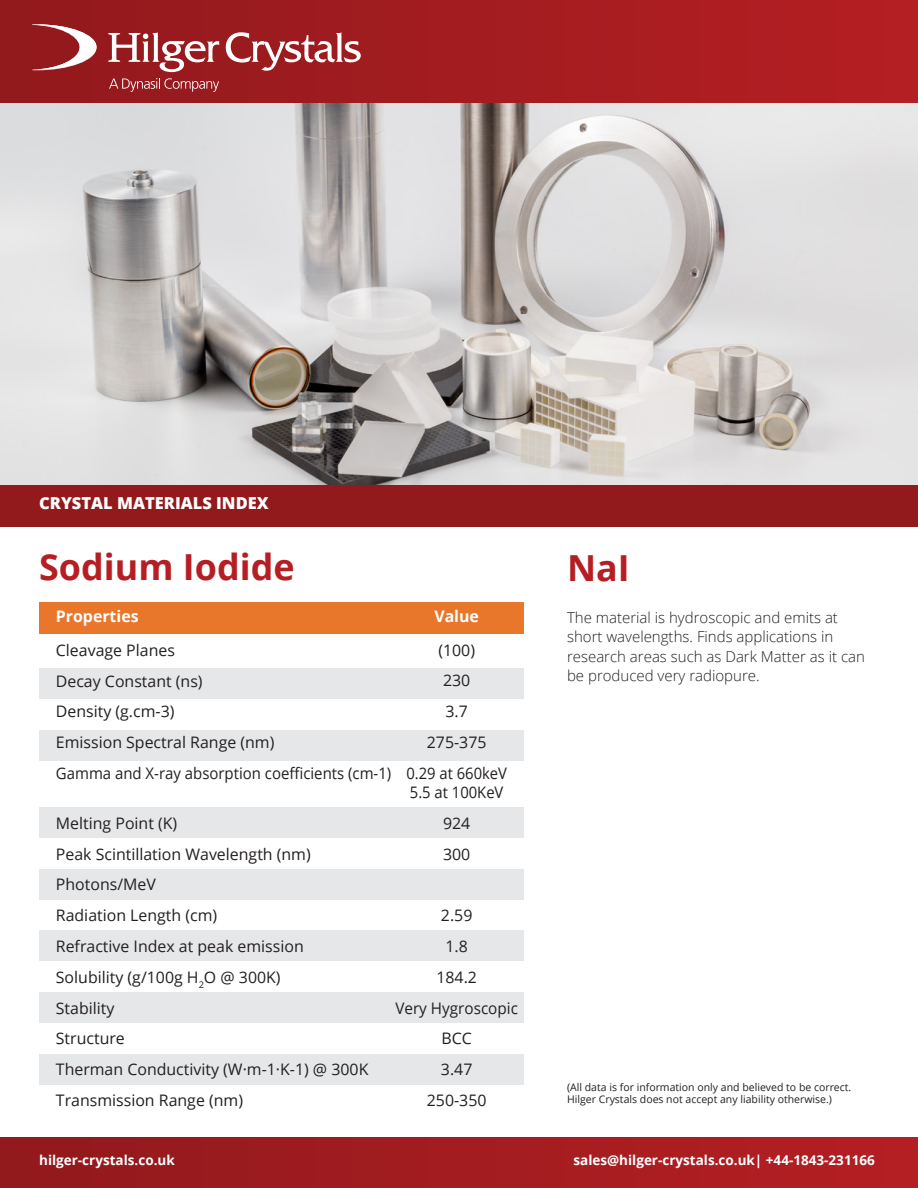
<style>
.page{position:relative;width:918px;height:1188px;background:#fff}
.page>*{position:absolute;margin:0;border:0;box-sizing:border-box;transform-origin:0 0}
.t1{font:700 35.85px "Open Sans";color:#b51f23}
.t2{font:800 16.5px "Open Sans";color:#fff}
.t3{font:15.9px/30.8px "Open Sans";color:#231f20}
.t4{font:15.9px/30.8px "Open Sans";color:#231f20;text-align:center;scale:.93 1}
.t5{font:700 15.9px "Open Sans";color:#fff}
.t6{font:300 15px/19.5px "Open Sans";color:#231f20}
.t7{font:700 13.5px "Open Sans";color:#fff}
.t8{font:10.5px/12.6px "Open Sans";color:#231f20}
</style>
<div class="page">
<img style="left:1px;top:102px;width:917px;height:383px">
<div style="left:0;top:485px;width:918px;height:41px;background:#92191c"></div>
<div style="left:0;top:0;width:918px;height:102px;background:linear-gradient(to right,#91191d,#b41f23)"></div>
<div style="left:0;top:1137px;width:918px;height:51px;background:linear-gradient(to right,#91191c,#b41f23)"></div>
<svg style="left:32px;top:24px;width:65px;height:46px"></svg>
<svg style="left:109px;top:78px;width:110px;height:14px;background:#a94245"></svg>
<svg style="left:226px;top:32px;width:135px;height:39px"></svg>
<svg style="left:107px;top:32px;width:112px;height:40px"></svg>
<div style="left:39px;top:730px;width:485px;height:30px;background:#e6e7e9"></div>
<div style="left:39px;top:602px;width:485px;height:32px;background:#e9772b"></div>
<div style="left:39px;top:668px;width:485px;height:31px;background:#e6e7e9"></div>
<div style="left:39px;top:869px;width:485px;height:30px;background:#e6e7e9"></div>
<div style="left:39px;top:807px;width:485px;height:30px;background:#e6e7e9"></div>
<div style="left:39px;top:993px;width:485px;height:30px;background:#e6e7e9"></div>
<div style="left:39px;top:931px;width:485px;height:30px;background:#e6e7e9"></div>
<div style="left:39px;top:1054px;width:485px;height:31px;background:#e6e7e9"></div>
<p class="t2" style="left:39px;top:491px;width:231px">CRYSTAL MATERIALS INDEX</p>
<h1 class="t1" style="left:39px;top:542px;width:257px">Sodium Iodide</h1>
<h1 class="t1" style="left:567px;top:543px;width:64px">NaI</h1>
<p class="t5" style="left:56px;top:605px;width:84px">Properties</p>
<p class="t5" style="left:434px;top:605px;width:46px">Value</p>
<p class="t3" style="left:56px;top:634px;width:337px">Cleavage Planes<br>Decay Constant (ns)<br>Density (g.cm-3)<br>Emission Spectral Range (nm)<br>Gamma and X-ray absorption coefficients (cm-1)</p>
<p class="t3" style="left:56px;top:807px;width:314px">Melting Point (K)<br>Peak Scintillation Wavelength (nm)<br>Photons/MeV<br>Radiation Length (cm)<br>Refractive Index at peak emission<br>Solubility (g/100g H<sub>2</sub>O @ 300K)<br>Stability<br>Structure<br>Therman Conductivity (W·m-1·K-1) @ 300K<br>Transmission Range (nm)</p>
<p class="t3" style="left:406px;top:634px;width:102px;text-align:center">(100)<br>230<br>3.7<br>275-375<br>0.29 at 660keV</p>
<p class="t4" style="left:410px;top:777px;width:102px">5.5 at 100KeV<br>924<br>300</p>
<p class="t3" style="left:395px;top:900px;width:124px;text-align:center">2.59<br>1.8<br>184.2<br>Very Hygroscopic<br>BCC<br>3.47<br>250-350</p>
<p class="t6" style="left:567px;top:607px;width:299px">The material is hydroscopic and emits at short wavelengths. Finds applications in research areas such as Dark Matter as it can be produced very radiopure.</p>
<p class="t8" style="left:567px;top:1080px;width:286px">(All data is for information only and believed to be correct.<br>Hilger Crystals does not accept any liability otherwise.)</p>
<p class="t7" style="left:39px;top:1150px;width:137px">hilger-crystals.co.uk</p>
<p class="t7" style="left:574px;top:1150px;width:303px">sales@hilger-crystals.co.uk| +44-1843-231166</p>
</div>
